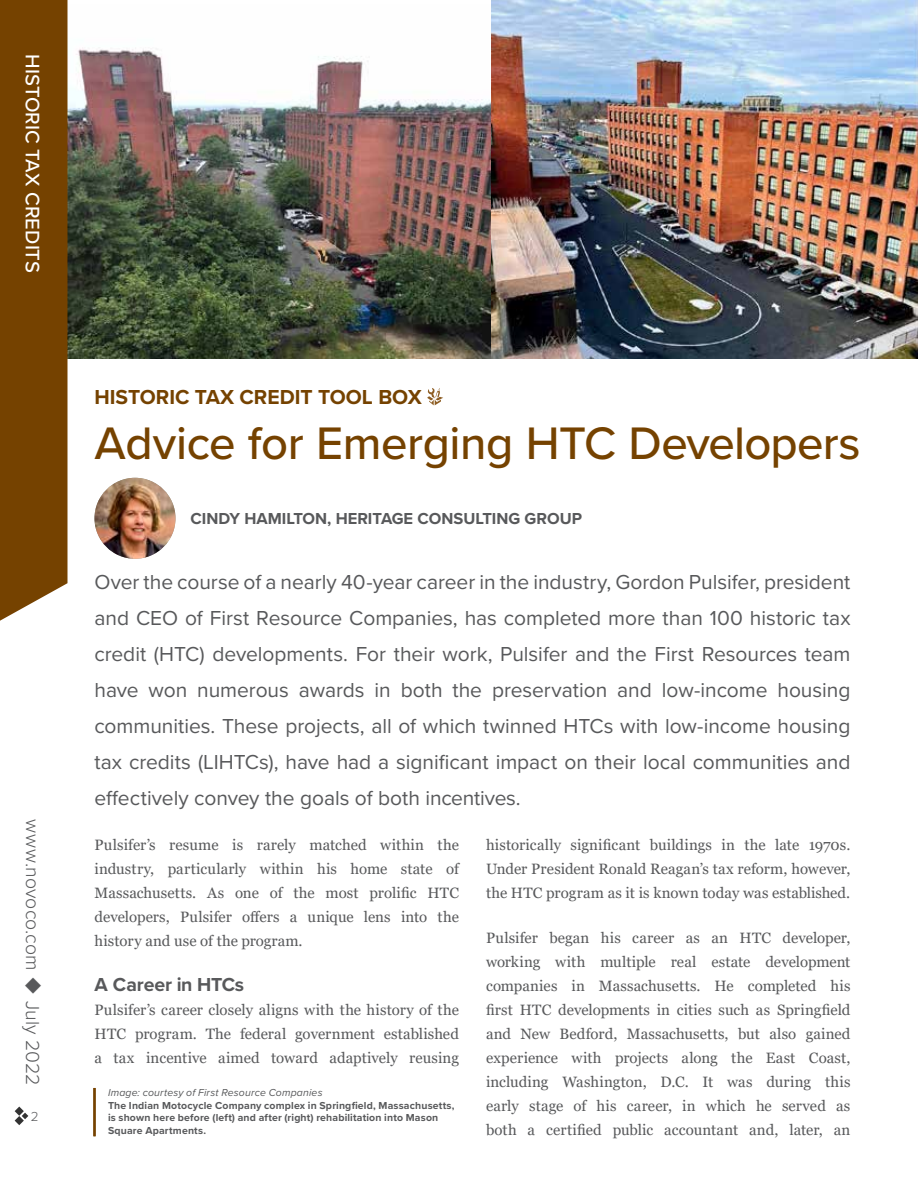
<style>
.page{position:relative;width:918px;height:1188px;background:#fff}
.page>*{position:absolute;margin:0;border:0;box-sizing:border-box;transform-origin:0 0}
.t1{font:500 47.25px "Proxima Nova";letter-spacing:-.01em;color:#754200}
.t2{font:21px/36px "Proxima Nova";letter-spacing:-.005em;color:#58595b;text-align:justify}
.t3{font:700 21px "Proxima Nova";color:#754200}
.t4{font:500 20.25px "Proxima Nova";letter-spacing:.005em;color:#fff}
.t5{font:300 19.5px "Proxima Nova";letter-spacing:.005em;color:#58595b}
.t6{font:700 19.5px "Proxima Nova";letter-spacing:-.015em;color:#58595b}
.t7{font:700 16.5px "Proxima Nova";color:#58595b}
.t8{font:15px/24px "Georgia";color:#58595b;text-align:justify}
.t9{font:300 13.5px "Proxima Nova";color:#58595b}
.t10{font:700 10.5px/12.6px "Proxima Nova";letter-spacing:.015em;color:#58595b}
.t11{font:italic 10.5px "Proxima Nova";letter-spacing:.015em;color:#58595b}
</style>
<div class="page">
<svg style="left:427px;top:388px;width:16px;height:17px"></svg>
<img style="left:68px;top:4px;width:424px;height:354px">
<img style="left:492px;top:0;width:426px;height:358px">
<svg style="left:15px;top:1107px;width:13px;height:18px"></svg>
<div style="left:0;top:0;width:68px;height:621px;background:#754200"></div>
<img style="left:94px;top:478px;width:82px;height:81px;border-radius:40px">
<hr style="left:93px;top:1088px;width:3px;height:48px;background:#754200">
<h3 class="t4" style="left:48px;top:54px;width:220px;rotate:90deg">HISTORIC TAX CREDITS</h3>
<h3 class="t5" style="left:47px;top:819px;width:267px;rotate:90deg">www.novoco.com ◆ July 2022</h3>
<p class="t9" style="left:31px;top:1107px;width:9px">2</p>
<h2 class="t3" style="left:94px;top:381px;width:329px">HISTORIC TAX CREDIT TOOL BOX</h2>
<h1 class="t1" style="left:94px;top:408px;width:768px">Advice for Emerging HTC Developers</h1>
<p class="t7" style="left:190px;top:506px;width:393px">CINDY HAMILTON, HERITAGE CONSULTING GROUP</p>
<p class="t2" style="left:94px;top:563px;width:758px">Over the course of a nearly 40-year career in the industry, Gordon Pulsifer, president and CEO of First Resource Companies, has completed more than 100 historic tax credit (HTC) developments. For their work, Pulsifer and the First Resources team have won numerous awards in both the preservation and low-income housing communities. These projects, all of which twinned HTCs with low-income housing tax credits (LIHTCs), have had a significant impact on their local communities and effectively convey the goals of both incentives.</p>
<p class="t8" style="left:94px;top:833px;width:366px">Pulsifer’s resume is rarely matched within the industry, particularly within his home state of Massachusetts. As one of the most prolific HTC developers, Pulsifer offers a unique lens into the history and use of the program.</p>
<h3 class="t6" style="left:94px;top:970px;width:151px">A Career in HTCs</h3>
<p class="t8" style="left:94px;top:998px;width:366px">Pulsifer’s career closely aligns with the history of the HTC program. The federal government established a tax incentive aimed toward adaptively reusing</p>
<p class="t8" style="left:486px;top:833px;width:366px">historically significant buildings in the late 1970s.<br>Under President Ronald Reagan’s tax reform, however, the HTC program as it is known today was established.</p>
<p class="t8" style="left:486px;top:926px;width:366px">Pulsifer began his career as an HTC developer, working with multiple real estate development companies in Massachusetts. He completed his first HTC developments in cities such as Springfield and New Bedford, Massachusetts, but also gained experience with projects along the East Coast, including Washington, D.C. It was during this early stage of his career, in which he served as both a certified public accountant and, later, an</p>
<p class="t11" style="left:108px;top:1085px;width:216px">Image: courtesy of First Resource Companies</p>
<p class="t10" style="left:108px;top:1099px;width:348px">The Indian Motocycle Company complex in Springfield, Massachusetts, is shown here before (left) and after (right) rehabilitation into Mason<br>Square Apartments.</p>
</div>
